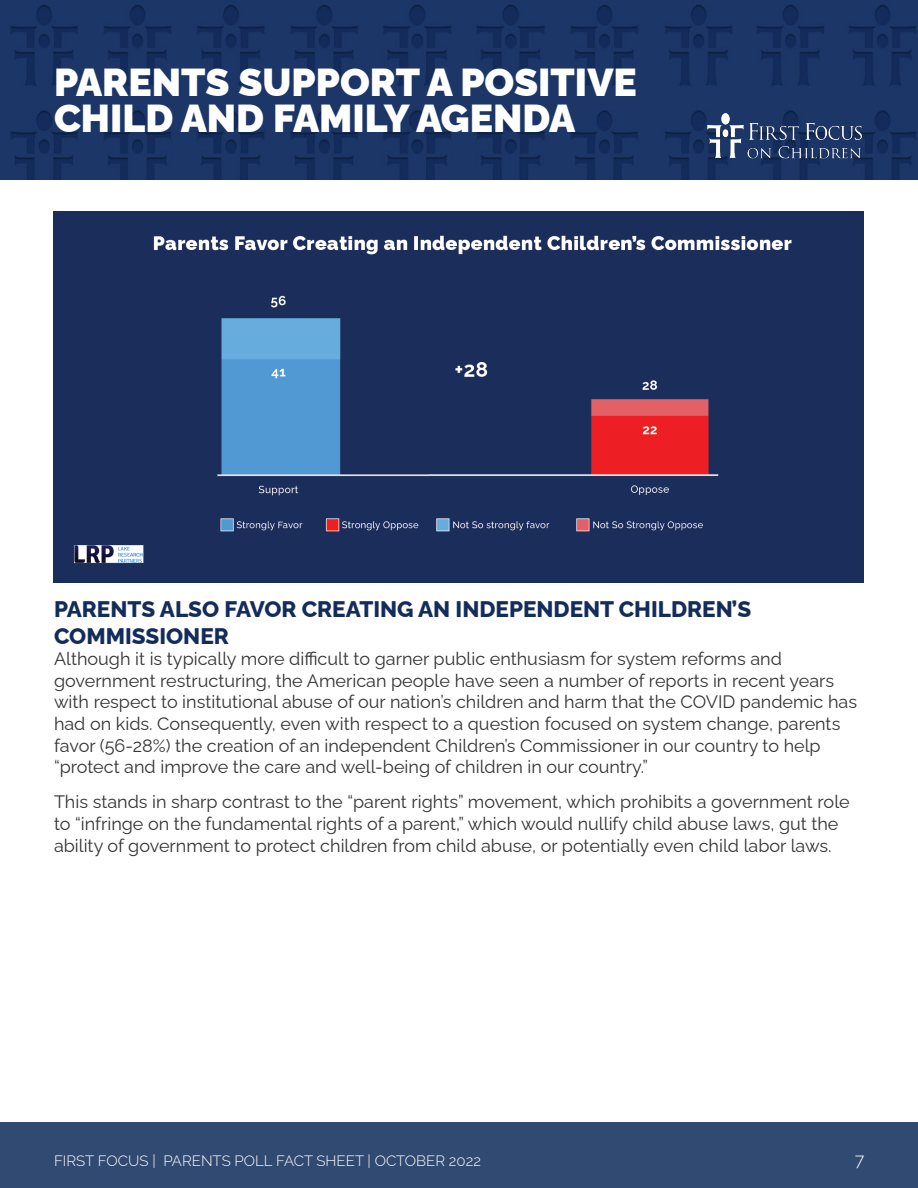
<style>
.page{position:relative;width:918px;height:1188px;background:#fff}
.page>*{position:absolute;margin:0;border:0;box-sizing:border-box;transform-origin:0 0}
.t1{font:900 39px/36px "Raleway";color:#fff}
.t2{font:800 22.5px/27px "Raleway";color:#132c5b}
.t3{font:18px/21.6px "Raleway";color:#333}
.t4{font:300 18px "Raleway";color:#fff}
.t5{font:300 15px "Raleway";color:#fff}
</style>
<div class="page">
<div style="left:0;top:1122px;width:918px;height:66px;background:#314a71"></div>
<img style="left:0;top:0;width:918px;height:179px">
<img style="left:704px;top:113px;width:161px;height:49px">
<img style="left:54px;top:212px;width:810px;height:370px">
<h1 class="t1" style="left:54px;top:60px;width:584px">PARENTS SUPPORT A POSITIVE<br>CHILD AND FAMILY AGENDA</h1>
<p class="t2" style="left:54px;top:593px;width:699px">PARENTS ALSO FAVOR CREATING AN INDEPENDENT CHILDREN’S<br>COMMISSIONER</p>
<p class="t3" style="left:54px;top:646px;width:805px">Although it is typically more difficult to garner public enthusiasm for system reforms and government restructuring, the American people have seen a number of reports in recent years with respect to institutional abuse of our nation’s children and harm that the COVID pandemic has had on kids. Consequently, even with respect to a question focused on system change, parents favor (56-28%) the creation of an independent Children’s Commissioner in our country to help “protect and improve the care and well-being of children in our country.”</p>
<p class="t3" style="left:54px;top:789px;width:797px">This stands in sharp contrast to the “parent rights” movement, which prohibits a government role to “infringe on the fundamental rights of a parent,” which would nullify child abuse laws, gut the ability of government to protect children from child abuse, or potentially even child labor laws.</p>
<p class="t5" style="left:54px;top:1149px;width:428px">FIRST FOCUS | PARENTS POLL FACT SHEET | OCTOBER 2022</p>
<p class="t4" style="left:855px;top:1146px;width:11px">7</p>
</div>
